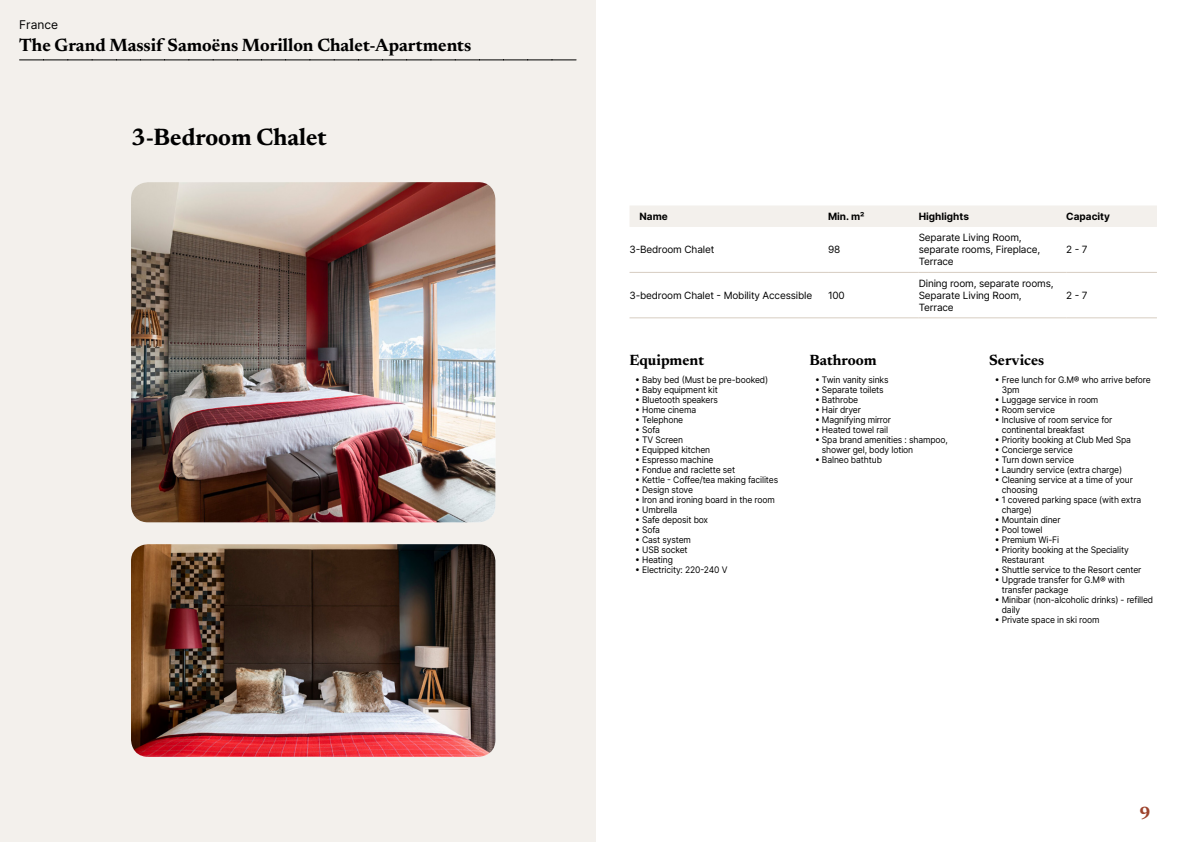
<style>
.page{position:relative;width:1191px;height:842px;background:#fff}
.page>*{position:absolute;margin:0;border:0;box-sizing:border-box;transform-origin:0 0}
.t1{font:700 24px "Newsreader 24 pt";color:#000}
.t2{font:700 18px "Newsreader 24 pt";color:#000}
.t3{font:700 18px "Newsreader 24 pt";color:#9d432c}
.t4{font:700 15px "Newsreader 24 pt";color:#000}
.t5{font:12px "Inter";color:#000}
.t6{font:10px/12px "Inter";letter-spacing:-.015em;color:#000}
.t7{font:700 10px "Inter";color:#000}
.t8{font:9px/10px "Inter";letter-spacing:-.015em;color:#000;scale:.95 1}
</style>
<div class="page">
<div style="left:0;top:0;width:595px;height:842px;background:#f3f0ec"></div>
<img style="left:131px;top:182px;width:364px;height:340px">
<img style="left:131px;top:544px;width:364px;height:213px">
<svg style="left:20px;top:60px;width:556px;height:1px"></svg>
<div style="left:630px;top:206px;width:527px;height:21px;background:#f3f0ec"></div>
<hr style="left:629px;top:272px;width:199px;height:1px;background:#d7cdc1">
<hr style="left:828px;top:272px;width:90px;height:1px;background:#d7cdc1">
<hr style="left:918px;top:272px;width:148px;height:1px;background:#d7cdc1">
<hr style="left:1066px;top:272px;width:91px;height:1px;background:#d7cdc1">
<hr style="left:629px;top:317px;width:199px;height:1px;background:#d7cdc1">
<hr style="left:828px;top:317px;width:90px;height:1px;background:#d7cdc1">
<hr style="left:918px;top:317px;width:148px;height:1px;background:#d7cdc1">
<hr style="left:1066px;top:317px;width:91px;height:1px;background:#d7cdc1">
<h3 class="t5" style="left:19px;top:15px;width:40px">France</h3>
<h2 class="t2" style="left:19px;top:32px;width:454px">The Grand Massif Samoëns Morillon Chalet-Apartments</h2>
<h1 class="t1" style="left:131px;top:120px;width:197px">3-Bedroom Chalet</h1>
<p class="t7" style="left:639px;top:209px;width:30px">Name</p>
<p class="t7" style="left:828px;top:209px;width:38px">Min. m²</p>
<p class="t7" style="left:918px;top:209px;width:52px">Highlights</p>
<p class="t7" style="left:1066px;top:209px;width:45px">Capacity</p>
<p class="t6" style="left:629px;top:243px;width:86px">3-Bedroom Chalet</p>
<p class="t6" style="left:828px;top:243px;width:14px">98</p>
<p class="t6" style="left:918px;top:231px;width:123px">Separate Living Room, separate rooms, Fireplace,<br>Terrace</p>
<p class="t6" style="left:1066px;top:243px;width:23px">2 - 7</p>
<p class="t6" style="left:629px;top:289px;width:184px">3-bedroom Chalet - Mobility Accessible</p>
<p class="t6" style="left:828px;top:289px;width:18px">100</p>
<p class="t6" style="left:918px;top:277px;width:136px">Dining room, separate rooms,<br>Separate Living Room,<br>Terrace</p>
<p class="t6" style="left:1066px;top:289px;width:23px">2 - 7</p>
<h3 class="t4" style="left:629px;top:349px;width:76px">Equipment</h3>
<p class="t8" style="left:635px;top:375px;width:141px">• Baby bed (Must be pre-booked)</p>
<p class="t8" style="left:635px;top:385px;width:88px">• Baby equipment kit</p>
<p class="t8" style="left:635px;top:395px;width:89px">• Bluetooth speakers</p>
<p class="t8" style="left:635px;top:405px;width:66px">• Home cinema</p>
<p class="t8" style="left:635px;top:415px;width:52px">• Telephone</p>
<p class="t8" style="left:635px;top:425px;width:28px">• Sofa</p>
<p class="t8" style="left:635px;top:435px;width:52px">• TV Screen</p>
<p class="t8" style="left:635px;top:445px;width:80px">• Equipped kitchen</p>
<p class="t8" style="left:635px;top:455px;width:84px">• Espresso machine</p>
<p class="t8" style="left:635px;top:465px;width:107px">• Fondue and raclette set</p>
<p class="t8" style="left:635px;top:475px;width:152px">• Kettle - Coffee/tea making facilites</p>
<p class="t8" style="left:635px;top:485px;width:62px">• Design stove</p>
<p class="t8" style="left:635px;top:495px;width:148px">• Iron and ironing board in the room</p>
<p class="t8" style="left:635px;top:505px;width:46px">• Umbrella</p>
<p class="t8" style="left:635px;top:515px;width:78px">• Safe deposit box</p>
<p class="t8" style="left:635px;top:525px;width:28px">• Sofa</p>
<p class="t8" style="left:635px;top:535px;width:60px">• Cast system</p>
<p class="t8" style="left:635px;top:545px;width:57px">• USB socket</p>
<p class="t8" style="left:635px;top:555px;width:41px">• Heating</p>
<p class="t8" style="left:635px;top:565px;width:99px">• Electricity: 220-240 V</p>
<h3 class="t4" style="left:809px;top:349px;width:69px">Bathroom</h3>
<p class="t8" style="left:815px;top:375px;width:79px">• Twin vanity sinks</p>
<p class="t8" style="left:815px;top:385px;width:74px">• Separate toilets</p>
<p class="t8" style="left:815px;top:395px;width:47px">• Bathrobe</p>
<p class="t8" style="left:815px;top:405px;width:50px">• Hair dryer</p>
<p class="t8" style="left:815px;top:415px;width:82px">• Magnifying mirror</p>
<p class="t8" style="left:815px;top:425px;width:78px">• Heated towel rail</p>
<p class="t8" style="left:822px;top:435px;width:134px;text-indent:-7px">• Spa brand amenities : shampoo, shower gel, body lotion</p>
<p class="t8" style="left:815px;top:455px;width:72px">• Balneo bathtub</p>
<h3 class="t4" style="left:989px;top:349px;width:57px">Services</h3>
<p class="t8" style="left:1001px;top:375px;width:158px;text-indent:-7px">• Free lunch for G.M® who arrive before<br>3pm</p>
<p class="t8" style="left:994px;top:395px;width:111px">• Luggage service in room</p>
<p class="t8" style="left:994px;top:405px;width:65px">• Room service</p>
<p class="t8" style="left:1001px;top:415px;width:118px;text-indent:-7px">• Inclusive of room service for continental breakfast</p>
<p class="t8" style="left:994px;top:435px;width:145px">• Priority booking at Club Med Spa</p>
<p class="t8" style="left:994px;top:445px;width:84px">• Concierge service</p>
<p class="t8" style="left:994px;top:455px;width:85px">• Turn down service</p>
<p class="t8" style="left:994px;top:465px;width:136px">• Laundry service (extra charge)</p>
<p class="t8" style="left:1001px;top:475px;width:140px;text-indent:-7px">• Cleaning service at a time of your choosing</p>
<p class="t8" style="left:1001px;top:495px;width:148px;text-indent:-7px">• 1 covered parking space (with extra charge)</p>
<p class="t8" style="left:994px;top:515px;width:71px">• Mountain diner</p>
<p class="t8" style="left:994px;top:525px;width:52px">• Pool towel</p>
<p class="t8" style="left:994px;top:535px;width:69px">• Premium Wi-Fi</p>
<p class="t8" style="left:1001px;top:545px;width:135px;text-indent:-7px">• Priority booking at the Speciality<br>Restaurant</p>
<p class="t8" style="left:994px;top:565px;width:156px">• Shuttle service to the Resort center</p>
<p class="t8" style="left:1001px;top:575px;width:131px;text-indent:-7px">• Upgrade transfer for G.M® with transfer package</p>
<p class="t8" style="left:1001px;top:595px;width:161px;text-indent:-7px">• Minibar (non-alcoholic drinks) - refilled daily</p>
<p class="t8" style="left:994px;top:615px;width:112px">• Private space in ski room</p>
<h2 class="t3" style="left:1139px;top:800px;width:13px">9</h2>
</div>
